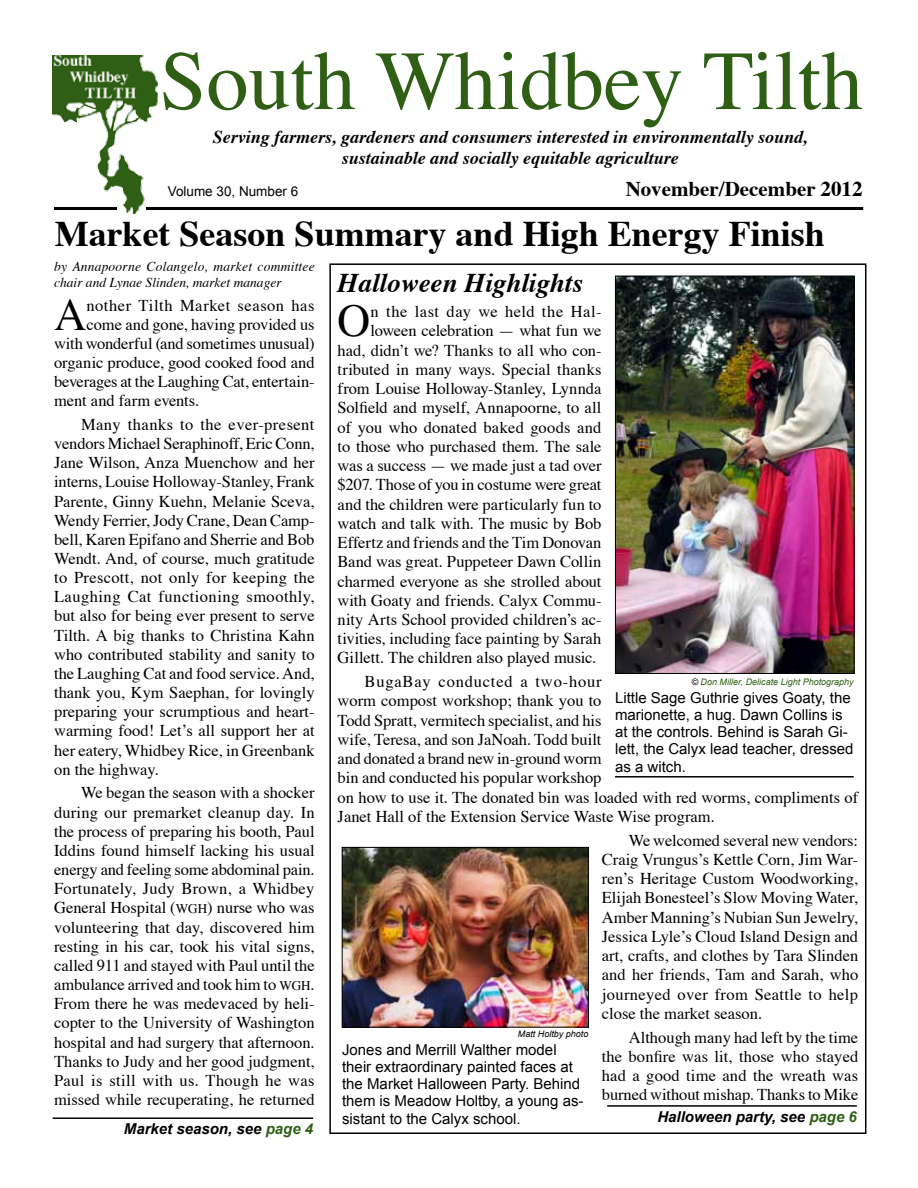
<style>
.page{position:relative;width:918px;height:1188px;background:#fff}
.page>*{position:absolute;margin:0;border:0;box-sizing:border-box;transform-origin:0 0}
.t1{font:84px "Times";color:#2f5f14}
.t2{font:45.45px "Times";color:#000}
.t3{font:44.85px "Times";color:#000}
.t4{font:700 36px "Times";color:#000}
.t5{font:italic 700 27px "Times";color:#000}
.t6{font:700 21px "Times";color:#000}
.t7{font:italic 700 18px/21.6px "Times";color:#000;text-align:center}
.t8{font:16.5px/19.2px "Times";color:#000;text-align:justify}
.t9{font:16.5px "Times";letter-spacing:.03em;color:#000}
.t10{font:15px/17.2px "Arial";color:#000}
.t11{font:italic 700 15px "Arial";color:#000}
.t12{font:italic 13.5px/16.6px "Times";letter-spacing:.015em;color:#000}
.t13{font:13.5px "Arial";color:#000}
.t14{font:italic 9px "Arial";color:#2f5f14}
.t15{font:italic 9px "Arial";color:#000}
.s1{font-family:"Times Roman SC800"}
.s2{font-family:"Times Roman SC800";font-size:13.2px}
.s3{color:#2f5f14}
.s4{color:#000}
</style>
<div class="page">
<img style="left:617px;top:278px;width:235px;height:394px">
<div style="left:615px;top:276px;width:239px;height:398px;border:1px solid #000"></div>
<hr style="left:615px;top:776px;width:239px;height:2px;background:#000">
<img style="left:344px;top:849px;width:243px;height:177px">
<div style="left:342px;top:847px;width:247px;height:181px;border:1px solid #000"></div>
<hr style="left:607px;top:1105px;width:250px;height:2px;background:#000">
<hr style="left:53px;top:1118px;width:260px;height:1px;background:#000">
<hr style="left:55px;top:207px;width:807px;height:3px;background:#000">
<img style="left:53px;top:56px;width:105px;height:158px">
<h1 class="t1" style="left:160px;top:28px;width:705px">South Whidbey Tilth</h1>
<p class="t7" style="left:213px;top:127px;width:597px">Serving farmers, gardeners and consumers interested in environmentally sound, sustainable and socially equitable agriculture</p>
<p class="t13" style="left:168px;top:183px;width:132px">Volume 30, Number 6</p>
<p class="t6" style="left:626px;top:175px;width:238px">November/December 2012</p>
<h3 class="t4" style="left:55px;top:210px;width:772px">Market Season Summary and High Energy Finish</h3>
<p class="t12" style="left:54px;top:259px;width:262px">by Annapoorne Colangelo, market committee chair and Lynae Slinden, market manager</p>
<h3 class="t3" style="left:54px;top:286px;width:34px">A</h3>
<p class="t9" style="left:87px;top:295px;width:230px">nother Tilth Market season has</p>
<p class="t8" style="left:87px;top:315px;width:230px">come and gone, having provided us</p>
<p class="t8" style="left:54px;top:335px;width:262px">with wonderful (and sometimes unusual)</p>
<p class="t8" style="left:54px;top:354px;width:262px">organic produce, good cooked food and</p>
<p class="t8" style="left:54px;top:373px;width:262px">beverages at the Laughing Cat, entertain-</p>
<p class="t8" style="left:54px;top:392px;width:147px">ment and farm events.</p>
<p class="t8" style="left:54px;top:416px;width:262px;text-indent:27px">Many thanks to the ever-present vendors Michael Seraphinoff, Eric Conn, Jane Wilson, Anza Muenchow and her interns, Louise Holloway-Stanley, Frank Parente, Ginny Kuehn, Melanie Sceva, Wendy Ferrier, Jody Crane, Dean Camp&shy;bell, Karen Epifano and Sherrie and Bob Wendt. And, of course, much gratitude to Prescott, not only for keeping the Laughing Cat functioning smoothly, but also for being ever present to serve Tilth. A big thanks to Christina Kahn who contributed stability and sanity to the Laughing Cat and food service. And, thank you, Kym Saephan, for lovingly preparing your scrumptious and heart&shy;warming food! Let’s all support her at her eatery, Whidbey Rice, in Greenbank on the highway.</p>
<p class="t8" style="left:54px;top:784px;width:262px;text-indent:27px">We began the season with a shocker during our premarket cleanup day. In the process of preparing his booth, Paul Iddins found himself lacking his usual energy and feeling some abdominal pain.<br>Fortunately, Judy Brown, a Whidbey General Hospital <span class="s1">(</span><span class="s2">wgh</span><span class="s1">)</span> nurse who was volunteering that day, discovered him resting in his car, took his vital signs, called 911 and stayed with Paul until the ambulance arrived and took him to <span class="s2">wgh</span><span class="s1">.<br></span>From there he was medevaced by heli&shy;copter to the University of Washington hospital and had surgery that afternoon.<br>Thanks to Judy and her good judgment, Paul is still with us. Though he was missed while recuperating, he returned</p>
<p class="t11" style="left:124px;top:1119px;width:191px">Market season, see <span class="s3">page 4</span></p>
<h3 class="t5" style="left:338px;top:265px;width:247px">Halloween Highlights</h3>
<h2 class="t2" style="left:338px;top:292px;width:34px">O</h2>
<p class="t9" style="left:371px;top:301px;width:233px">n the last day we held the Hal-</p>
<p class="t8" style="left:371px;top:322px;width:233px">loween celebration — what fun we</p>
<p class="t8" style="left:338px;top:341px;width:265px">had, didn’t we? Thanks to all who con-</p>
<p class="t8" style="left:338px;top:361px;width:265px">tributed in many ways. Special thanks</p>
<p class="t8" style="left:338px;top:380px;width:265px">from Louise Holloway-Stanley, Lynnda</p>
<p class="t8" style="left:338px;top:399px;width:265px">Solfield and myself, Annapoorne, to all</p>
<p class="t8" style="left:338px;top:418px;width:265px">of you who donated baked goods and</p>
<p class="t8" style="left:338px;top:438px;width:265px">to those who purchased them. The sale</p>
<p class="t8" style="left:338px;top:457px;width:265px">was a success — we made just a tad over</p>
<p class="t8" style="left:338px;top:476px;width:265px">$207. Those of you in costume were great</p>
<p class="t8" style="left:338px;top:495px;width:265px">and the children were particularly fun to</p>
<p class="t8" style="left:338px;top:515px;width:265px">watch and talk with. The music by Bob</p>
<p class="t8" style="left:338px;top:534px;width:265px">Effertz and friends and the Tim Donovan</p>
<p class="t8" style="left:338px;top:553px;width:265px">Band was great. Puppeteer Dawn Collin</p>
<p class="t8" style="left:338px;top:572px;width:265px">charmed everyone as she strolled about</p>
<p class="t8" style="left:338px;top:592px;width:265px">with Goaty and friends. Calyx Commu-</p>
<p class="t8" style="left:338px;top:611px;width:265px">nity Arts School provided children’s ac-</p>
<p class="t8" style="left:338px;top:630px;width:265px">tivities, including face painting by Sarah</p>
<p class="t8" style="left:338px;top:649px;width:260px">Gillett. The children also played music.</p>
<p class="t8" style="left:338px;top:673px;width:522px;text-align:left;text-indent:27px">BugaBay conducted a two-hour<br>worm compost workshop; thank you to<br>Todd Spratt, vermitech specialist, and his<br>wife, Teresa, and son JaNoah. Todd built<br>and donated a brand new in-ground worm<br>bin and conducted his popular workshop<br>on how to use it. The donated bin was loaded with red worms, compliments of Janet Hall of the Extension Service Waste Wise program.</p>
<p class="t8" style="left:602px;top:831px;width:258px;text-indent:27px">We welcomed several new vendors:<br>Craig Vrungus’s Kettle Corn, Jim War&shy;ren’s Heritage Custom Woodworking, Elijah Bonesteel’s Slow Moving Water, Amber Manning’s Nubian Sun Jewelry, Jessica Lyle’s Cloud Island Design and art, crafts, and clothes by Tara Slinden and her friends, Tam and Sarah, who journeyed over from Seattle to help close the market season.</p>
<p class="t8" style="left:602px;top:1028px;width:258px;text-indent:27px">Although many had left by the time the bonfire was lit, those who stayed had a good time and the wreath was burned without mishap. Thanks to Mike</p>
<p class="t14" style="left:692px;top:676px;width:164px"><span class="s4">©</span> Don Miller, Delicate Light Photography</p>
<p class="t10" style="left:615px;top:689px;width:240px">Little Sage Guthrie gives Goaty, the marionette, a hug. Dawn Collins is at the controls. Behind is Sarah Gi&shy;lett, the Calyx lead teacher, dressed as a witch.</p>
<p class="t15" style="left:518px;top:1028px;width:72px">Matt Holtby photo</p>
<p class="t10" style="left:342px;top:1041px;width:243px">Jones and Merrill Walther model their extraordinary painted faces at the Market Halloween Party. Behind them is Meadow Holtby, a young as&shy;sistant to the Calyx school.</p>
<p class="t11" style="left:657px;top:1107px;width:201px">Halloween party, see <span class="s3">page 6</span></p>
</div>
